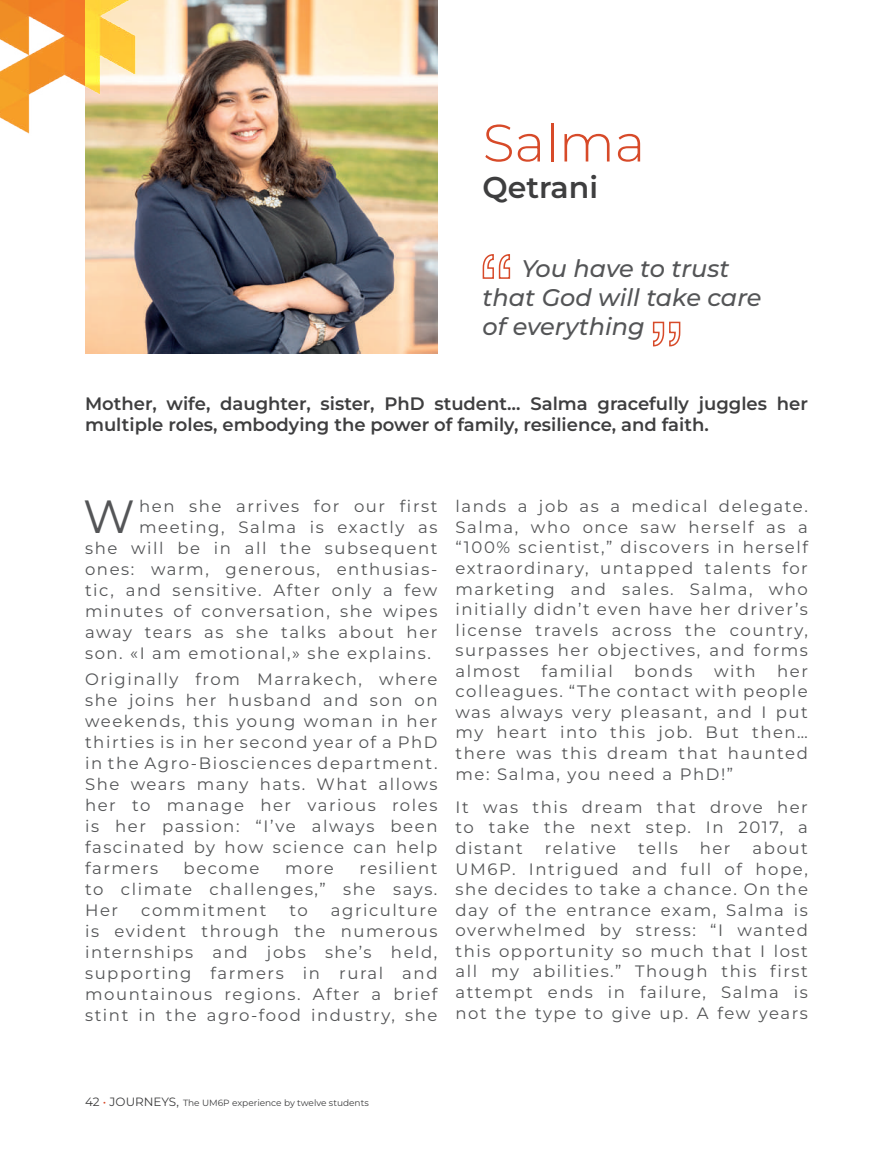
<style>
.page{position:relative;width:893px;height:1149px;background:#fff}
.page>*{position:absolute;margin:0;border:0;box-sizing:border-box;transform-origin:0 0}
.t1{font:300 52.5px "Montserrat";color:#d74a29}
.t2{font:46.5px "Montserrat";color:#545557}
.t3{font:600 30px "Montserrat";color:#3e3e3f}
.t4{font:italic 500 24px/28.8px "Montserrat";color:#545557}
.t5{font:600 18px/21.6px "Montserrat";color:#3e3e3f}
.t6{font:16.5px/20.5px "Montserrat";letter-spacing:.095em;color:#545557;text-align:justify}
.t7{font:9px "Montserrat";color:#3e3e3f}
.s1{font-size:12px}
.s2{font-size:12px;color:#d74a29}
</style>
<div class="page">
<img style="left:85px;top:0;width:352px;height:353px">
<img style="left:0;top:0;width:170px;height:140px">
<svg style="left:482px;top:254px;width:29px;height:25px"></svg>
<svg style="left:652px;top:321px;width:29px;height:26px"></svg>
<h1 class="t1" style="left:483px;top:108px;width:164px">Salma</h1>
<h3 class="t3" style="left:483px;top:167px;width:117px">Qetrani</h3>
<h3 class="t4" style="left:483px;top:254px;width:280px;text-indent:39px">You have to trust that God will take care of everything</h3>
<p class="t5" style="left:85px;top:392px;width:724px">Mother, wife, daughter, sister, PhD student… Salma gracefully juggles her multiple roles, embodying the power of family, resilience, and faith.</p>
<h2 class="t2" style="left:83px;top:485px;width:53px">W</h2>
<p class="t6" style="left:139px;top:495px;width:300px">hen she arrives for our first</p>
<p class="t6" style="left:139px;top:516px;width:300px">meeting, Salma is exactly as</p>
<p class="t6" style="left:85px;top:537px;width:354px">she will be in all the subsequent</p>
<p class="t6" style="left:85px;top:558px;width:354px">ones: warm, generous, enthusias-</p>
<p class="t6" style="left:85px;top:579px;width:354px">tic, and sensitive. After only a few</p>
<p class="t6" style="left:85px;top:600px;width:354px">minutes of conversation, she wipes</p>
<p class="t6" style="left:85px;top:621px;width:354px">away tears as she talks about her</p>
<p class="t6" style="left:85px;top:642px;width:347px">son. «I am emotional,» she explains.</p>
<p class="t6" style="left:85px;top:667px;width:354px;line-height:21px">Originally from Marrakech, where she joins her husband and son on weekends, this young woman in her thirties is in her second year of a PhD in the Agro-Biosciences department.<br>She wears many hats. What allows her to manage her various roles is her passion: “I’ve always been fascinated by how science can help farmers</p>
<p class="t6" style="left:85px;top:856px;width:354px;line-height:21px;text-indent:274px">resilient to climate challenges,” she says.<br>Her</p>
<p class="t6" style="left:184px;top:857px;width:77px">become</p>
<p class="t6" style="left:285px;top:857px;width:50px">more</p>
<p class="t6" style="left:85px;top:898px;width:354px;line-height:21px;text-indent:246px">agriculture is evident through the numerous internships and jobs she’s held, supporting farmers in rural and mountainous regions. After a brief stint in the agro-food industry, she</p>
<p class="t6" style="left:141px;top:899px;width:127px">commitment</p>
<p class="t6" style="left:289px;top:899px;width:20px">to</p>
<p class="t6" style="left:455px;top:495px;width:354px">lands a job as a medical delegate.<br>Salma, who once saw herself as a “100% scientist,” discovers in herself extraordinary, untapped talents for marketing and sales. Salma, who initially didn’t even have her driver’s license travels across the country, surpasses her objectives, and forms almost</p>
<p class="t6" style="left:542px;top:660px;width:73px">familial</p>
<p class="t6" style="left:634px;top:660px;width:60px">bonds</p>
<p class="t6" style="left:714px;top:660px;width:43px">with</p>
<p class="t6" style="left:455px;top:660px;width:354px;text-indent:322px">her colleagues. “The contact with people was always very pleasant, and I put my heart into this job. But then… there was this dream that haunted me: Salma, you need a PhD!”</p>
<p class="t6" style="left:455px;top:796px;width:354px">It was this dream that drove her to take the next step. In 2017, a distant</p>
<p class="t6" style="left:455px;top:837px;width:354px;text-indent:297px">about UM6P. Intrigued and full of hope, she decides to take a chance. On the day of the entrance exam, Salma is overwhelmed by stress: “I wanted this opportunity so much that I lost all my abilities.” Though this first attempt ends in failure, Salma is not the type to give up. A few years</p>
<p class="t6" style="left:545px;top:837px;width:73px">relative</p>
<p class="t6" style="left:638px;top:837px;width:41px">tells</p>
<p class="t6" style="left:700px;top:837px;width:32px">her</p>
<p class="t7" style="left:85px;top:1096px;width:285px"><span class="s1">42</span> <span class="s2">•</span> <span class="s1">JOURNEYS,</span> The UM6P experience by twelve students</p>
</div>
